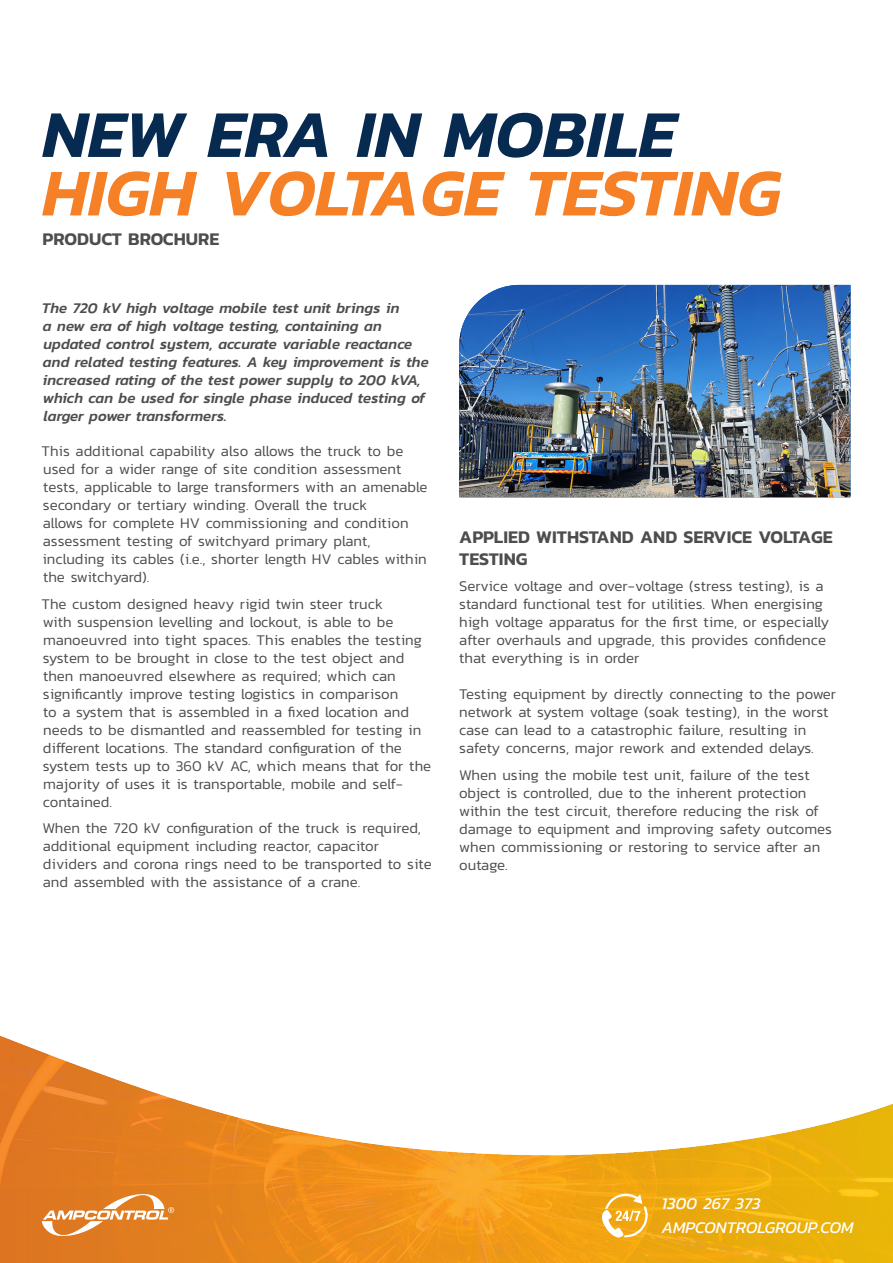
<style>
.page{position:relative;width:893px;height:1263px;background:#fff}
.page>*{position:absolute;margin:0;border:0;box-sizing:border-box;transform-origin:0 0}
.Headline_Bold_Italic{font:italic 600 67.5px/58.5px "Kanit";color:#f58026}
.In_Paragraph_Subhead{font:600 18px/21.6px "Kanit";color:#4d4d4d}
.t1{font:italic 16.5px/24px "Kanit";color:#fff}
.Body_Copy_Black{font:300 15px/18px "Kanit";color:#4d4d4d}
.Opening_Paragraph{font:italic 500 15px/18px "Kanit";color:#4d4d4d}
.s1{color:#072a51}
</style>
<div class="page">
<img style="left:0;top:284px;width:893px;height:979px">
<svg style="left:42px;top:1193px;width:132px;height:44px;background:#e5964e"></svg>
<svg style="left:601px;top:1194px;width:47px;height:43px"></svg>
<img style="left:459px;top:285px;width:391px;height:212px">
<p class="Headline_Bold_Italic" style="left:43px;top:103px;width:740px"><span class="s1">NEW ERA IN MOBILE<br></span>HIGH VOLTAGE TESTING</p>
<p class="In_Paragraph_Subhead" style="left:43px;top:228px;width:178px">PRODUCT BROCHURE</p>
<p class="Opening_Paragraph" style="left:42px;top:299px;width:388px">The 720 kV high voltage mobile test unit brings in<br>a new era of high voltage testing, containing an updated control system, accurate variable reactance and related testing features. A key improvement is the increased rating of the test power supply to 200 kVA, which can be used for single phase induced testing of larger power transformers.</p>
<p class="Body_Copy_Black" style="left:41px;top:442px;width:388px">This additional capability also allows the truck to be used for a wider range of site condition assessment tests, applicable to large transformers with an amenable secondary or tertiary winding. Overall the truck<br>allows for complete HV commissioning and condition assessment testing of switchyard primary plant, including its cables (i.e., shorter length HV cables within the switchyard).</p>
<p class="Body_Copy_Black" style="left:41px;top:594px;width:391px">The custom designed heavy rigid twin steer truck<br>with suspension levelling and lockout, is able to be manoeuvred into tight spaces. This enables the testing system to be brought in close to the test object and then manoeuvred elsewhere as required; which can significantly improve testing logistics in comparison<br>to a system that is assembled in a fixed location and needs to be dismantled and reassembled for testing in different locations. The standard configuration of the system tests up to 360 kV AC, which means that for the majority of uses it is transportable, mobile and self&shy;contained.</p>
<p class="Body_Copy_Black" style="left:43px;top:819px;width:391px">When the 720 kV configuration of the truck is required, additional equipment including reactor, capacitor dividers and corona rings need to be transported to site and assembled with the assistance of a crane.</p>
<p class="In_Paragraph_Subhead" style="left:459px;top:526px;width:375px">APPLIED WITHSTAND AND SERVICE VOLTAGE<br>TESTING</p>
<p class="Body_Copy_Black" style="left:459px;top:577px;width:372px">Service voltage and over-voltage (stress testing), is a standard functional test for utilities. When energising high voltage apparatus for the first time, or especially after overhauls and upgrade, this provides confidence that everything is in order</p>
<p class="Body_Copy_Black" style="left:459px;top:685px;width:379px">Testing equipment by directly connecting to the power network at system voltage (soak testing), in the worst case can lead to a catastrophic failure, resulting in safety concerns, major rework and extended delays.</p>
<p class="Body_Copy_Black" style="left:459px;top:765px;width:374px">When using the mobile test unit, failure of the test object is controlled, due to the inherent protection within the test circuit, therefore reducing the risk of damage to equipment and improving safety outcomes when commissioning or restoring to service after an outage.</p>
<p class="t1" style="left:662px;top:1191px;width:193px">1300 267 373<br>AMPCONTROLGROUP.COM</p>
</div>
